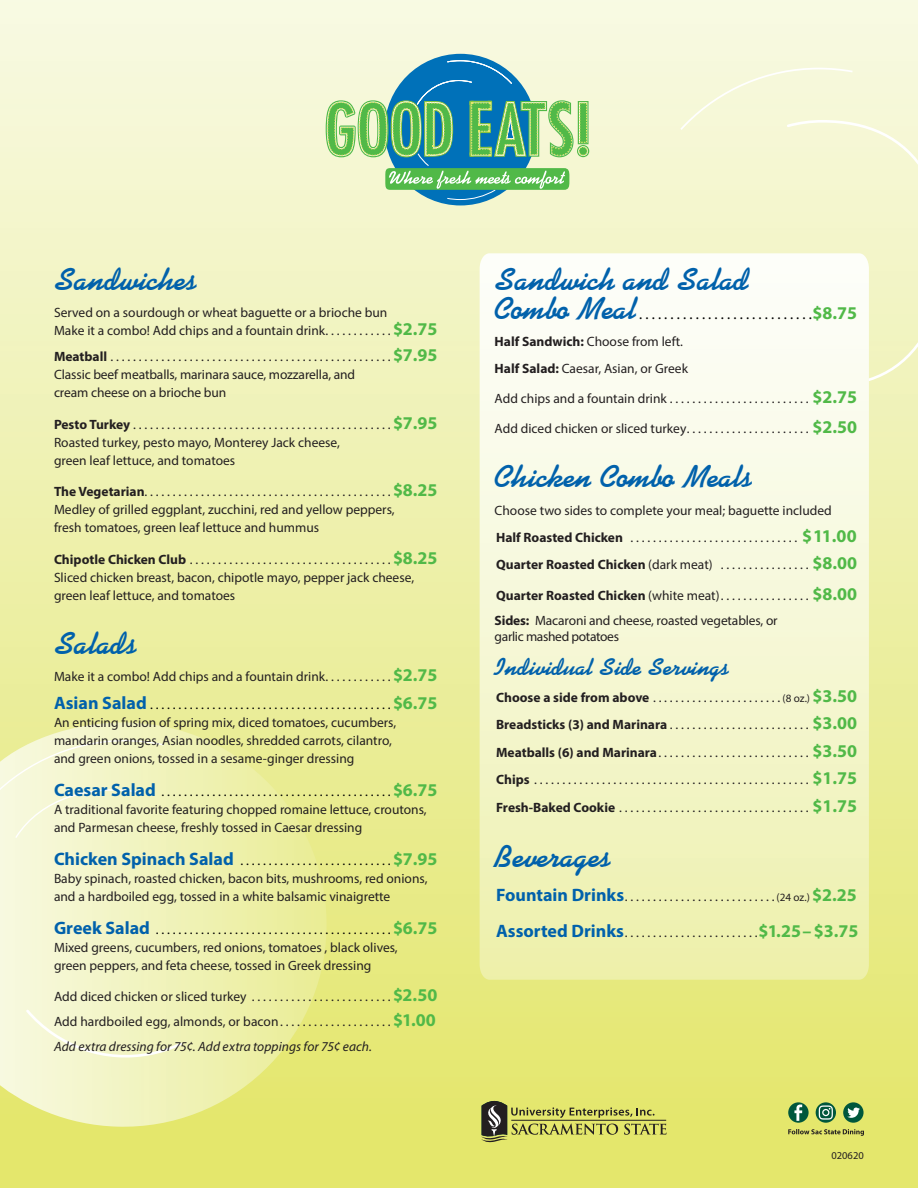
<style>
.page{position:relative;width:918px;height:1188px;background:#fff}
.page>*{position:absolute;margin:0;border:0;box-sizing:border-box;transform-origin:0 0}
.T-regular{font:31.5px "Diner Script Regular SWFTE";color:#0161ab}
.H-main{font:31.5px "Diner Script Regular SWFTE";color:#0161ab}
.H-main2{font:24px "Diner Script Regular SWFTE";color:#0161ab}
.H-main-2{font:15px "Myriad Pro";color:#000}
.T-indent-bold-dots{font:13.5px/18px "Myriad Pro";color:#231f20}
.T-regular-2{font:13.5px/18px "Myriad Pro";color:#231f20}
.T-indent-regular-dot{font:13.5px "Myriad Pro";color:#231f20}
.T-indent-bold-dots-2{font:13.5px "Myriad Pro";color:#000}
.T-indent-bold-dots-3{font:700 13.5px "Myriad Pro";color:#231f20}
.T-indent-regular-dot-2{font:italic 13.5px "Myriad Pro";color:#231f20}
.T-regular-3{font:10.5px "Myriad Pro";color:#231f20}
.s1{font-weight:700;font-size:18px;color:#51b948}
.s2{font-weight:700}
.s3{font-weight:700;font-size:18px;color:#0161ab}
.s4{color:#000}
.s5{font-family:"Diner Script Regular SWFTE";font-size:31.5px;color:#0161ab}
.s6{font-size:11.1px}
.s7{font-weight:400}
.s8{font-size:18px;color:#51b948}
</style>
<div class="page">
<div style="left:0;top:0;width:918px;height:1188px;background:linear-gradient(to bottom,#f7f9e3,#e3e668)"></div>
<div style="left:678px;top:67px;width:240px;height:111px;background:#f6f8d7"></div>
<div style="left:869px;top:330px;width:49px;height:89px;background:#f1f3bd"></div>
<svg style="left:0;top:722px;width:330px;height:408px;background:#eef0ae"></svg>
<svg style="left:0;top:739px;width:165px;height:100px;background:#f3f5cc"></svg>
<svg style="left:24px;top:1007px;width:160px;height:57px;background:#f3f5cb"></svg>
<svg style="left:480px;top:253px;width:389px;height:727px"></svg>
<svg style="left:326px;top:60px;width:263px;height:140px;background:#87c2a5"></svg>
<svg style="left:481px;top:1101px;width:186px;height:43px;background:#b7b95d"></svg>
<svg style="left:788px;top:1102px;width:21px;height:21px"></svg>
<svg style="left:794px;top:1105px;width:8px;height:16px"></svg>
<svg style="left:843px;top:1102px;width:21px;height:21px"></svg>
<svg style="left:847px;top:1108px;width:13px;height:10px"></svg>
<svg style="left:788px;top:1129px;width:76px;height:7px"></svg>
<svg style="left:816px;top:1102px;width:20px;height:21px"></svg>
<svg style="left:819px;top:1105px;width:14px;height:15px"></svg>
<p class="T-regular" style="left:54px;top:261px;width:145px">Sandwiches</p>
<p class="T-regular-2" style="left:54px;top:303px;width:335px">Served on a sourdough or wheat baguette or a brioche bun</p>
<p class="T-indent-regular-dot" style="left:54px;top:322px;width:385px">Make it a combo! Add chips and a fountain drink . . . . . . . . . . . <span class="s1">$2.75</span></p>
<p class="T-indent-regular-dot" style="left:54px;top:348px;width:385px"><span class="s2">Meatball</span> . . . . . . . . . . . . . . . . . . . . . . . . . . . . . . . . . . . . . . . . . . . . . . . . . <span class="s1">$7.95</span></p>
<p class="T-regular-2" style="left:54px;top:366px;width:303px">Classic beef meatballs, marinara sauce, mozzarella, and cream cheese on a brioche bun</p>
<p class="T-indent-regular-dot" style="left:54px;top:416px;width:385px"><span class="s2">Pesto Turkey</span> . . . . . . . . . . . . . . . . . . . . . . . . . . . . . . . . . . . . . . . . . . . . . <span class="s1">$7.95</span></p>
<p class="T-regular-2" style="left:54px;top:433px;width:287px">Roasted turkey, pesto mayo, Monterey Jack cheese, green leaf lettuce, and tomatoes</p>
<p class="T-indent-regular-dot" style="left:54px;top:483px;width:385px"><span class="s2">The Vegetarian</span>............................................<span class="s1">$8.25</span></p>
<p class="T-regular-2" style="left:54px;top:501px;width:342px">Medley of grilled eggplant, zucchini, red and yellow peppers, fresh tomatoes, green leaf lettuce and hummus</p>
<p class="T-indent-regular-dot" style="left:54px;top:551px;width:385px"><span class="s2">Chipotle Chicken Club</span>.....................................<span class="s1">$8.25</span></p>
<p class="T-regular-2" style="left:54px;top:568px;width:362px">Sliced chicken breast, bacon, chipotle mayo, pepper jack cheese, green leaf lettuce, and tomatoes</p>
<p class="T-regular" style="left:54px;top:625px;width:85px">Salads</p>
<p class="T-indent-bold-dots" style="left:54px;top:667px;width:385px">Make it a combo! Add chips and a fountain drink . . . . . . . . . . . <span class="s1">$2.75</span></p>
<p class="T-indent-bold-dots" style="left:54px;top:695px;width:385px"><span class="s3">Asian Salad</span> <span class="s4">. . . . . . . . . . . . . . . . . . . . . . . . . . . . . . . . . . . . . . . . . .</span> <span class="s1">$6.75<br></span>An enticing fusion of spring mix, diced tomatoes, cucumbers, mandarin oranges, Asian noodles, shredded carrots, cilantro,<br>and green onions, tossed in a sesame-ginger dressing</p>
<p class="T-indent-bold-dots-2" style="left:54px;top:783px;width:385px"><span class="s3">Caesar Salad</span> . . . . . . . . . . . . . . . . . . . . . . . . . . . . . . . . . . . . . . . . <span class="s1">$6.75</span></p>
<p class="T-indent-bold-dots" style="left:54px;top:800px;width:374px">A traditional favorite featuring chopped romaine lettuce, croutons, and Parmesan cheese, freshly tossed in Caesar dressing</p>
<p class="T-indent-bold-dots-2" style="left:54px;top:852px;width:385px"><span class="s3">Chicken Spinach Salad</span> . . . . . . . . . . . . . . . . . . . . . . . . . . <span class="s1">$7.95</span></p>
<p class="T-indent-bold-dots" style="left:54px;top:869px;width:375px">Baby spinach, roasted chicken, bacon bits, mushrooms, red onions, and a hardboiled egg, tossed in a white balsamic vinaigrette</p>
<p class="T-indent-bold-dots-2" style="left:54px;top:921px;width:385px"><span class="s3">Greek Salad</span> . . . . . . . . . . . . . . . . . . . . . . . . . . . . . . . . . . . . . . . . . <span class="s1">$6.75</span></p>
<p class="T-indent-bold-dots" style="left:54px;top:938px;width:345px">Mixed greens, cucumbers, red onions, tomatoes , black olives, green peppers, and feta cheese, tossed in Greek dressing</p>
<p class="T-indent-regular-dot" style="left:54px;top:988px;width:385px">Add diced chicken or sliced turkey . . . . . . . . . . . . . . . . . . . . . . . . <span class="s1">$2.50</span></p>
<p class="T-indent-regular-dot" style="left:54px;top:1013px;width:383px">Add hardboiled egg, almonds, or bacon . . . . . . . . . . . . . . . . . . . <span class="s1">$1.00</span></p>
<p class="T-indent-regular-dot-2" style="left:54px;top:1038px;width:319px">Add extra dressing for 75¢. Add extra toppings for 75¢ each.</p>
<p class="H-main" style="left:495px;top:261px;width:256px">Sandwich and Salad</p>
<p class="H-main-2" style="left:495px;top:304px;width:364px"><span class="s5">Combo Meal</span> . . . . . . . . . . . . . . . . . . . . . . . . . . . <span class="s1">$8.75</span></p>
<p class="T-regular-2" style="left:495px;top:332px;width:189px"><span class="s2">Half Sandwich:</span> Choose from left.</p>
<p class="T-regular-2" style="left:495px;top:359px;width:195px"><span class="s2">Half Salad:</span> Caesar, Asian, or Greek</p>
<p class="T-indent-regular-dot" style="left:495px;top:390px;width:364px">Add chips and a fountain drink . . . . . . . . . . . . . . . . . . . . . . . . . <span class="s1">$2.75</span></p>
<p class="T-indent-regular-dot" style="left:495px;top:420px;width:364px">Add diced chicken or sliced turkey . . . . . . . . . . . . . . . . . . . . . . <span class="s1">$2.50</span></p>
<p class="T-regular" style="left:495px;top:458px;width:260px">Chicken Combo Meals</p>
<p class="T-regular-2" style="left:495px;top:501px;width:339px">Choose two sides to complete your meal; baguette included</p>
<p class="T-indent-bold-dots" style="left:496px;top:528px;width:362px"><span class="s2">Half Roasted Chicken</span> . . . . . . . . . . . . . . . . . . . . . . . . . . . . . . <span class="s1">$11.00</span></p>
<p class="T-indent-bold-dots" style="left:496px;top:555px;width:362px"><span class="s2">Quarter Roasted Chicken</span> (dark meat) . . . . . . . . . . . . . . . <span class="s1">$8.00</span></p>
<p class="T-indent-bold-dots" style="left:496px;top:586px;width:362px"><span class="s2">Quarter Roasted Chicken</span> (white meat) . . . . . . . . . . . . . . . <span class="s1">$8.00</span></p>
<p class="T-regular-2" style="left:495px;top:612px;width:285px;line-height:16.2px"><span class="s2">Sides:</span> Macaroni and cheese, roasted vegetables, or garlic mashed potatoes</p>
<p class="H-main2" style="left:495px;top:653px;width:236px">Individual Side Servings</p>
<p class="T-indent-bold-dots" style="left:496px;top:688px;width:363px"><span class="s2">Choose a side from above</span> . . . . . . . . . . . . . . . . . . . . . . <span class="s6">(8 oz.)</span> <span class="s1">$3.50</span></p>
<p class="T-indent-bold-dots-3" style="left:496px;top:716px;width:363px">Breadsticks (3) and Marinara <span class="s7">. . . . . . . . . . . . . . . . . . . . . . . . .</span> <span class="s8">$3.00</span></p>
<p class="T-indent-bold-dots" style="left:496px;top:743px;width:363px"><span class="s2">Meatballs (6) and Marinara</span> . . . . . . . . . . . . . . . . . . . . . . . . . . . <span class="s1">$3.50</span></p>
<p class="T-indent-bold-dots" style="left:496px;top:770px;width:363px"><span class="s2">Chips</span> . . . . . . . . . . . . . . . . . . . . . . . . . . . . . . . . . . . . . . . . . . . . . . . . . <span class="s1">$1.75</span></p>
<p class="T-indent-bold-dots" style="left:496px;top:799px;width:363px"><span class="s2">Fresh-Baked Cookie</span> ..................................<span class="s1">$1.75</span></p>
<p class="H-main" style="left:495px;top:838px;width:118px">Beverages</p>
<p class="T-indent-bold-dots" style="left:496px;top:887px;width:362px"><span class="s3">Fountain Drinks</span> ...........................<span class="s6">(24 oz.)</span> <span class="s1">$2.25</span></p>
<p class="T-indent-bold-dots" style="left:496px;top:923px;width:364px"><span class="s3">Assorted Drinks</span> ........................<span class="s1">$1.25 – $3.75</span></p>
<p class="T-regular-3" style="left:832px;top:1149px;width:34px">020620</p>
</div>
